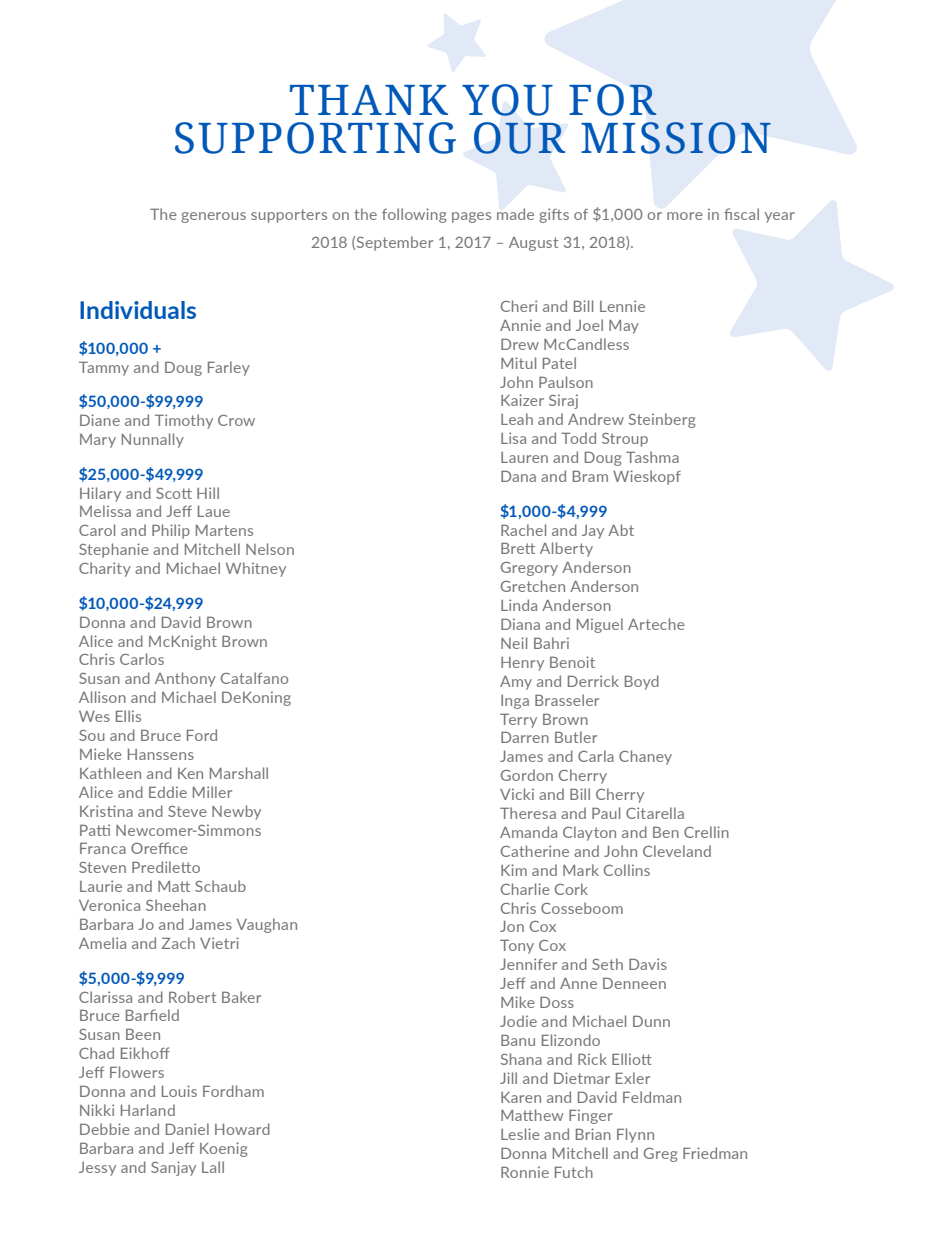
<style>
.page{position:relative;width:945px;height:1260px;background:#fff}
.page>*{position:absolute;margin:0;border:0;box-sizing:border-box;transform-origin:0 0}
.t1{font:42px/37.8px "Droid Serif";letter-spacing:.05em;color:#0058b8;text-align:center}
.t2{font:700 24.5px "Lato";letter-spacing:.005em;color:#0058b8}
.t3{font:15.75px/28px "Lato";letter-spacing:.015em;color:#77777a;text-align:center}
.t4{font:700 15.75px "Lato";letter-spacing:.01em;color:#0058b8}
</style>
<div class="page">
<svg style="left:463px;top:101px;width:80px;height:109px"></svg>
<svg style="left:427px;top:13px;width:59px;height:59px"></svg>
<svg style="left:543px;top:0;width:314px;height:209px;fill:#e1e9f6"></svg>
<svg style="left:729px;top:199px;width:165px;height:172px"></svg>
<p class="t1" style="left:173px;top:80px;width:600px">THANK YOU FOR<br>SUPPORTING OUR MISSION</p>
<p class="t3" style="left:150px;top:199px;width:646px">The generous supporters on the following pages made gifts of $1,000 or more in fiscal year<br>2018 (September 1, 2017 – August 31, 2018).</p>
<p class="t2" style="left:79px;top:292px;width:120px">Individuals</p>
<p class="t4" style="left:79px;top:336px;width:84px">$100,000 +</p>
<p class="t3" style="left:79px;top:352px;width:173px">Tammy and Doug Farley</p>
<p class="t4" style="left:79px;top:390px;width:126px">$50,000-$99,999</p>
<p class="t3" style="left:79px;top:406px;width:178px">Diane and Timothy Crow</p>
<p class="t3" style="left:79px;top:425px;width:107px">Mary Nunnally</p>
<p class="t4" style="left:79px;top:462px;width:126px">$25,000-$49,999</p>
<p class="t3" style="left:79px;top:478px;width:143px">Hilary and Scott Hill</p>
<p class="t3" style="left:79px;top:497px;width:153px">Melissa and Jeff Laue</p>
<p class="t3" style="left:79px;top:516px;width:177px">Carol and Philip Martens</p>
<p class="t3" style="left:79px;top:535px;width:218px">Stephanie and Mitchell Nelson</p>
<p class="t3" style="left:79px;top:554px;width:209px">Charity and Michael Whitney</p>
<p class="t4" style="left:79px;top:591px;width:126px">$10,000-$24,999</p>
<p class="t3" style="left:79px;top:607px;width:175px">Donna and David Brown</p>
<p class="t3" style="left:79px;top:626px;width:191px">Alice and McKnight Brown</p>
<p class="t3" style="left:79px;top:645px;width:87px">Chris Carlos</p>
<p class="t3" style="left:79px;top:664px;width:212px">Susan and Anthony Catalfano</p>
<p class="t3" style="left:79px;top:683px;width:214px">Allison and Michael DeKoning</p>
<p class="t3" style="left:79px;top:702px;width:65px">Wes Ellis</p>
<p class="t3" style="left:79px;top:721px;width:141px">Sou and Bruce Ford</p>
<p class="t3" style="left:79px;top:740px;width:117px">Mieke Hanssens</p>
<p class="t3" style="left:79px;top:758px;width:192px">Kathleen and Ken Marshall</p>
<p class="t3" style="left:79px;top:777px;width:155px">Alice and Eddie Miller</p>
<p class="t3" style="left:79px;top:796px;width:184px">Kristina and Steve Newby</p>
<p class="t3" style="left:79px;top:815px;width:184px">Patti Newcomer-Simmons</p>
<p class="t3" style="left:79px;top:834px;width:111px">Franca Oreffice</p>
<p class="t3" style="left:79px;top:853px;width:123px">Steven Prediletto</p>
<p class="t3" style="left:79px;top:872px;width:169px">Laurie and Matt Schaub</p>
<p class="t3" style="left:79px;top:891px;width:129px">Veronica Sheehan</p>
<p class="t3" style="left:79px;top:910px;width:221px">Barbara Jo and James Vaughan</p>
<p class="t3" style="left:79px;top:929px;width:162px">Amelia and Zach Vietri</p>
<p class="t4" style="left:79px;top:966px;width:108px">$5,000-$9,999</p>
<p class="t3" style="left:79px;top:982px;width:184px">Clarissa and Robert Baker</p>
<p class="t3" style="left:79px;top:1001px;width:103px">Bruce Barfield</p>
<p class="t3" style="left:79px;top:1020px;width:84px">Susan Been</p>
<p class="t3" style="left:79px;top:1039px;width:93px">Chad Eikhoff</p>
<p class="t3" style="left:79px;top:1058px;width:88px">Jeff Flowers</p>
<p class="t3" style="left:79px;top:1077px;width:188px">Donna and Louis Fordham</p>
<p class="t3" style="left:79px;top:1096px;width:99px">Nikki Harland</p>
<p class="t3" style="left:79px;top:1114px;width:193px">Debbie and Daniel Howard</p>
<p class="t3" style="left:79px;top:1133px;width:171px">Barbara and Jeff Koenig</p>
<p class="t3" style="left:79px;top:1152px;width:148px">Jessy and Sanjay Lall</p>
<p class="t3" style="left:500px;top:292px;width:147px">Cheri and Bill Lennie</p>
<p class="t3" style="left:500px;top:310px;width:141px">Annie and Joel May</p>
<p class="t3" style="left:500px;top:329px;width:131px">Drew McCandless</p>
<p class="t3" style="left:500px;top:348px;width:79px">Mitul Patel</p>
<p class="t3" style="left:500px;top:367px;width:95px">John Paulson</p>
<p class="t3" style="left:500px;top:386px;width:80px">Kaizer Siraj</p>
<p class="t3" style="left:500px;top:405px;width:198px">Leah and Andrew Steinberg</p>
<p class="t3" style="left:500px;top:424px;width:150px">Lisa and Todd Stroup</p>
<p class="t3" style="left:500px;top:443px;width:181px">Lauren and Doug Tashma</p>
<p class="t3" style="left:500px;top:462px;width:182px">Dana and Bram Wieskopf</p>
<p class="t4" style="left:500px;top:499px;width:109px">$1,000-$4,999</p>
<p class="t3" style="left:500px;top:515px;width:136px">Rachel and Jay Abt</p>
<p class="t3" style="left:500px;top:534px;width:95px">Brett Alberty</p>
<p class="t3" style="left:500px;top:553px;width:133px">Gregory Anderson</p>
<p class="t3" style="left:500px;top:572px;width:141px">Gretchen Anderson</p>
<p class="t3" style="left:500px;top:591px;width:113px">Linda Anderson</p>
<p class="t3" style="left:500px;top:610px;width:187px">Diana and Miguel Arteche</p>
<p class="t3" style="left:500px;top:629px;width:72px">Neil Bahri</p>
<p class="t3" style="left:500px;top:647px;width:97px">Henry Benoit</p>
<p class="t3" style="left:500px;top:666px;width:161px">Amy and Derrick Boyd</p>
<p class="t3" style="left:500px;top:685px;width:101px">Inga Brasseler</p>
<p class="t3" style="left:500px;top:704px;width:90px">Terry Brown</p>
<p class="t3" style="left:500px;top:723px;width:99px">Darren Butler</p>
<p class="t3" style="left:500px;top:742px;width:174px">James and Carla Chaney</p>
<p class="t3" style="left:500px;top:761px;width:109px">Gordon Cherry</p>
<p class="t3" style="left:500px;top:780px;width:146px">Vicki and Bill Cherry</p>
<p class="t3" style="left:500px;top:799px;width:186px">Theresa and Paul Citarella</p>
<p class="t3" style="left:500px;top:818px;width:231px">Amanda Clayton and Ben Crellin</p>
<p class="t3" style="left:500px;top:836px;width:214px">Catherine and John Cleveland</p>
<p class="t3" style="left:500px;top:855px;width:152px">Kim and Mark Collins</p>
<p class="t3" style="left:500px;top:874px;width:90px">Charlie Cork</p>
<p class="t3" style="left:500px;top:893px;width:125px">Chris Cosseboom</p>
<p class="t3" style="left:500px;top:912px;width:58px">Jon Cox</p>
<p class="t3" style="left:500px;top:931px;width:68px">Tony Cox</p>
<p class="t3" style="left:500px;top:950px;width:169px">Jennifer and Seth Davis</p>
<p class="t3" style="left:500px;top:969px;width:168px">Jeff and Anne Denneen</p>
<p class="t3" style="left:500px;top:988px;width:76px">Mike Doss</p>
<p class="t3" style="left:500px;top:1007px;width:172px">Jodie and Michael Dunn</p>
<p class="t3" style="left:500px;top:1025px;width:102px">Banu Elizondo</p>
<p class="t3" style="left:500px;top:1044px;width:153px">Shana and Rick Elliott</p>
<p class="t3" style="left:500px;top:1063px;width:152px">Jill and Dietmar Exler</p>
<p class="t3" style="left:500px;top:1082px;width:184px">Karen and David Feldman</p>
<p class="t3" style="left:500px;top:1101px;width:114px">Matthew Finger</p>
<p class="t3" style="left:500px;top:1120px;width:157px">Leslie and Brian Flynn</p>
<p class="t3" style="left:500px;top:1139px;width:250px">Donna Mitchell and Greg Friedman</p>
<p class="t3" style="left:500px;top:1158px;width:95px">Ronnie Futch</p>
</div>
